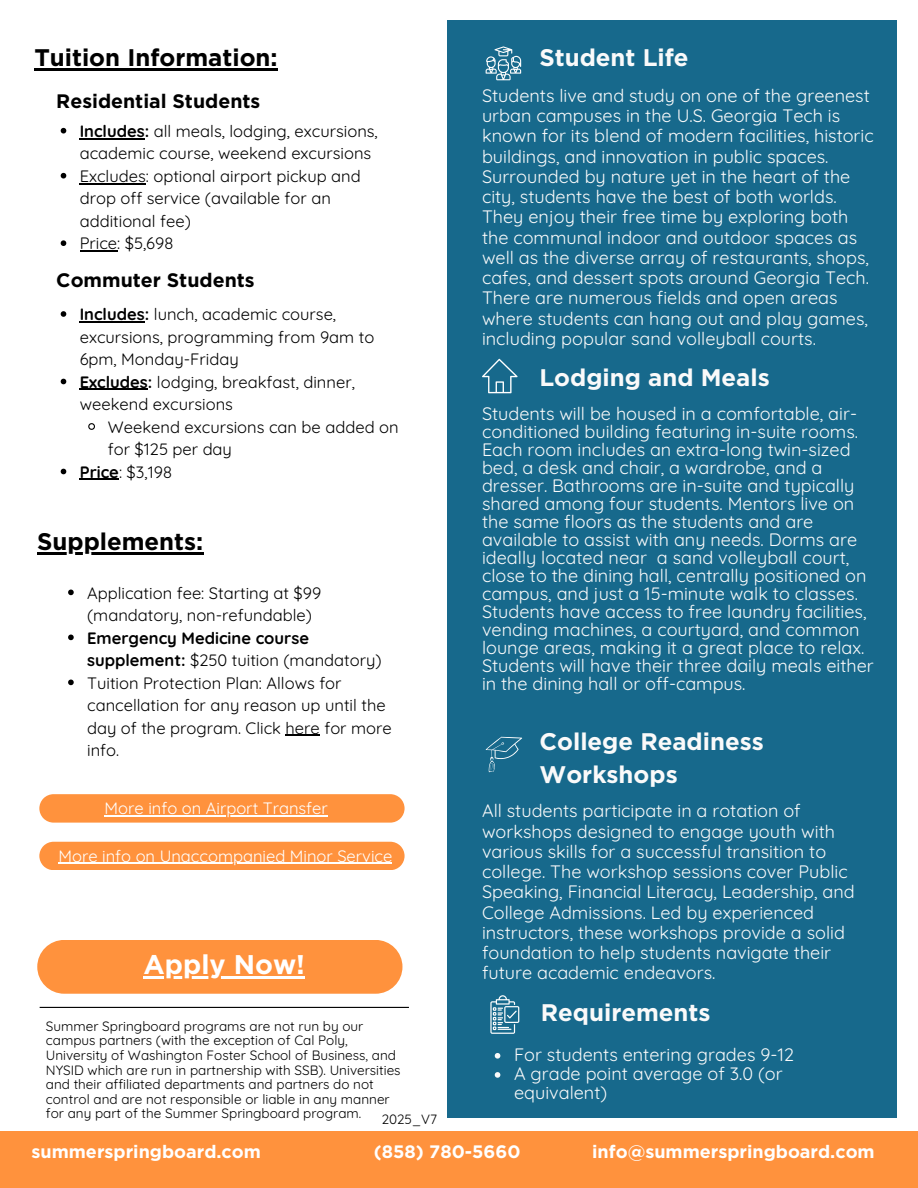
<style>
.page{position:relative;width:918px;height:1188px;background:#fff}
.page>*{position:absolute;margin:0;border:0;box-sizing:border-box;transform-origin:0 0}
.t1{font:700 27px "Gotham";color:#fff}
.t2{font:700 24px/32.7px "Gotham";color:#fafafa}
.t3{font:700 24px "Gotham";color:#000}
.t4{font:700 19.5px "Gotham";color:#000}
.t5{font:18px/20.2px "Quicksand";color:#fafafa}
.t6{font:700 18px "Gotham";color:#fff}
.t7{font:16.5px/22.5px "Quicksand";color:#000}
.t8{font:16.5px "Quicksand";color:#fff}
.t9{font:700 16.5px/22.5px "Quicksand";color:#000}
.t10{font:13.5px/14.7px "Quicksand";color:#000}
.s1{font-weight:700}
.s2{font-weight:400}
</style>
<div class="page">
<div style="left:447px;top:20px;width:449px;height:1098px;background:#17698c"></div>
<div style="left:0;top:1131px;width:918px;height:57px;background:#ff923d"></div>
<hr style="left:40px;top:1007px;width:369px;height:1px;background:#000">
<svg style="left:482px;top:359px;width:36px;height:34px"></svg>
<svg style="left:486px;top:46px;width:35px;height:34px"></svg>
<svg style="left:68px;top:590px;width:6px;height:5px"></svg>
<svg style="left:68px;top:635px;width:6px;height:5px"></svg>
<svg style="left:68px;top:680px;width:6px;height:5px"></svg>
<hr style="left:286px;top:735px;width:34px;height:1px;background:#000">
<svg style="left:61px;top:128px;width:5px;height:6px"></svg>
<hr style="left:80px;top:138px;width:65px;height:1px;background:#000">
<svg style="left:61px;top:173px;width:5px;height:6px"></svg>
<hr style="left:80px;top:183px;width:66px;height:1px;background:#000">
<svg style="left:61px;top:240px;width:5px;height:6px"></svg>
<hr style="left:80px;top:251px;width:37px;height:1px;background:#000">
<svg style="left:61px;top:311px;width:5px;height:6px"></svg>
<hr style="left:80px;top:321px;width:65px;height:1px;background:#000">
<svg style="left:61px;top:379px;width:5px;height:5px"></svg>
<hr style="left:80px;top:389px;width:68px;height:1px;background:#000">
<svg style="left:88px;top:423px;width:7px;height:7px"></svg>
<svg style="left:61px;top:469px;width:5px;height:5px"></svg>
<hr style="left:80px;top:479px;width:39px;height:1px;background:#000">
<hr style="left:37px;top:553px;width:166px;height:2px;background:#000">
<hr style="left:34px;top:68px;width:244px;height:2px;background:#000">
<svg style="left:39px;top:794px;width:366px;height:29px;background:#ff9848"></svg>
<hr style="left:105px;top:815px;width:223px;height:1px;background:#fff">
<div style="left:39px;top:842px;width:366px;height:28px;background:#ff923d"></div>
<hr style="left:58px;top:863px;width:334px;height:1px;background:#fff">
<div style="left:37px;top:940px;width:365px;height:54px;background:#ff923d;border-radius:27px"></div>
<hr style="left:144px;top:976px;width:161px;height:3px;background:#fff">
<svg style="left:486px;top:737px;width:36px;height:35px"></svg>
<svg style="left:490px;top:995px;width:29px;height:39px"></svg>
<svg style="left:495px;top:1053px;width:5px;height:6px"></svg>
<svg style="left:495px;top:1072px;width:5px;height:6px"></svg>
<p class="t3" style="left:34px;top:46px;width:245px">Tuition Information:</p>
<h2 class="t4" style="left:56px;top:92px;width:206px">Residential Students</h2>
<h3 class="t7" style="left:80px;top:119px;width:300px"><span class="s1">Includes:</span> all meals, lodging, excursions, academic course, weekend excursions</h3>
<p class="t7" style="left:80px;top:164px;width:283px">Excludes: optional airport pickup and drop off service (available for an additional fee)</p>
<h2 class="t7" style="left:80px;top:232px;width:95px">Price: $5,698</h2>
<p class="t4" style="left:56px;top:272px;width:200px">Commuter Students</p>
<p class="t7" style="left:80px;top:303px;width:296px"><span class="s1">Includes:</span> lunch, academic course, excursions, programming from 9am to<br>6pm, Monday-Friday</p>
<h2 class="t7" style="left:80px;top:370px;width:277px"><span class="s1">Excludes:</span> lodging, breakfast, dinner, weekend excursions</h2>
<h3 class="t7" style="left:108px;top:415px;width:292px">Weekend excursions can be added on for $125 per day</h3>
<p class="t7" style="left:80px;top:460px;width:94px"><span class="s1">Price</span>: $3,198</p>
<p class="t3" style="left:37px;top:531px;width:168px">Supplements:</p>
<h2 class="t7" style="left:87px;top:581px;width:236px">Application fee: Starting at $99 (mandatory, non-refundable)</h2>
<h3 class="t9" style="left:87px;top:626px;width:296px">Emergency Medicine course supplement: <span class="s2">$250 tuition (mandatory)</span></h3>
<p class="t7" style="left:87px;top:671px;width:306px">Tuition Protection Plan: Allows for cancellation for any reason up until the day of the program. Click here for more info.</p>
<p class="t8" style="left:105px;top:798px;width:225px">More info on Airport Transfer</p>
<h2 class="t8" style="left:58px;top:845px;width:335px">More info on Unaccompanied Minor Service</h2>
<p class="t1" style="left:144px;top:953px;width:163px">Apply Now!</p>
<p class="t10" style="left:46px;top:1018px;width:356px">Summer Springboard programs are not run by our campus partners (with the exception of Cal Poly, University of Washington Foster School of Business, and NYSID which are run in partnership with SSB). Universities and their affiliated departments and partners do not control and are not responsible or liable in any manner for any part of the Summer Springboard program.</p>
<p class="t10" style="left:382px;top:1111px;width:57px">2025_V7</p>
<h2 class="t2" style="left:539px;top:42px;width:151px">Student Life</h2>
<h3 class="t5" style="left:482px;top:85px;width:393px">Students live and study on one of the greenest urban campuses in the U.S. Georgia Tech is known for its blend of modern facilities, historic buildings, and innovation in public spaces.<br>Surrounded by nature yet in the heart of the city, students have the best of both worlds.<br>They enjoy their free time by exploring both the communal indoor and outdoor spaces as well as the diverse array of restaurants, shops, cafes, and dessert spots around Georgia Tech.<br>There are numerous fields and open areas where students can hang out and play games, including popular sand volleyball courts.</h3>
<p class="t2" style="left:539px;top:362px;width:232px">Lodging and Meals</p>
<p class="t5" style="left:482px;top:405px;width:393px;line-height:18px">Students will be housed in a comfortable, air&shy;conditioned building featuring in-suite rooms.<br>Each room includes an extra-long twin-sized bed, a desk and chair, a wardrobe, and a dresser. Bathrooms are in-suite and typically shared among four students. Mentors live on the same floors as the students and are available to assist with any needs. Dorms are ideally located near a sand volleyball court, close to the dining hall, centrally positioned on campus, and just a 15-minute walk to classes.<br>Students have access to free laundry facilities, vending machines, a courtyard, and common lounge areas, making it a great place to relax.<br>Students will have their three daily meals either in the dining hall or off-campus.</p>
<p class="t2" style="left:539px;top:726px;width:226px">College Readiness<br>Workshops</p>
<h4 class="t5" style="left:482px;top:801px;width:374px">All students participate in a rotation of workshops designed to engage youth with various skills for a successful transition to college. The workshop sessions cover Public Speaking, Financial Literacy, Leadership, and College Admissions. Led by experienced instructors, these workshops provide a solid foundation to help students navigate their future academic endeavors.</h4>
<p class="t2" style="left:541px;top:997px;width:171px">Requirements</p>
<h4 class="t5" style="left:514px;top:1044px;width:282px">For students entering grades 9-12</h4>
<h1 class="t5" style="left:514px;top:1064px;width:270px;line-height:19.2px">A grade point average of 3.0 (or equivalent)</h1>
<h3 class="t6" style="left:32px;top:1144px;width:231px">summerspringboard.com</h3>
<p class="t6" style="left:374px;top:1144px;width:148px">(858) 780-5660</p>
<p class="t6" style="left:592px;top:1144px;width:284px">info@summerspringboard.com</p>
</div>
